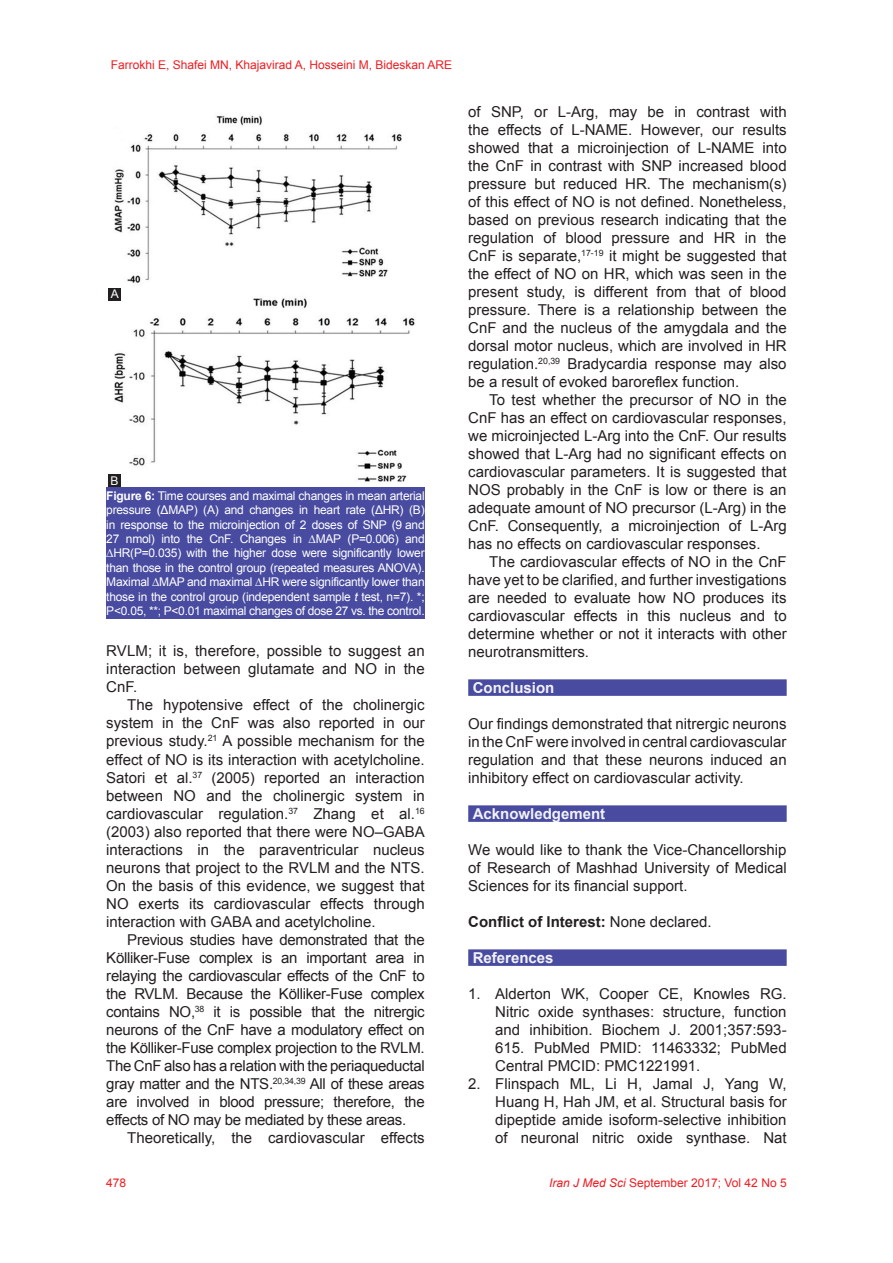
<style>
.page{position:relative;width:893px;height:1263px;background:#fff}
.page>*{position:absolute;margin:0;border:0;box-sizing:border-box;transform-origin:0 0}
.TX{font:15px/18px "Arial";color:#231f20;text-align:justify}
.REF{font:15px/18px "Arial";color:#231f20;text-align:justify}
.TXFL{font:15px/18px "Arial";color:#231f20;text-align:justify}
.t1{font:700 15px "Arial";color:#f2f2f8}
.TX_Conflict{font:700 15px "Arial";color:#231f20}
.FGC{font:12px/14.4px "Arial";letter-spacing:-.02em;color:#fff;text-align:justify}
.t2{font:12px "Arial";color:#ee1d23}
.LABEL{font:12px "Arial";color:#fff}
.s1{font-weight:700}
.s2{font-style:italic}
.s3{font-weight:400}
</style>
<div class="page">
<div style="left:468px;top:679px;width:319px;height:17px;background:#484b9f"></div>
<div style="left:468px;top:805px;width:319px;height:17px;background:#484b9f"></div>
<div style="left:468px;top:949px;width:319px;height:17px;background:#484b9f"></div>
<img style="left:108px;top:115px;width:307px;height:367px">
<div style="left:106px;top:487px;width:319px;height:131px;background:#484b9f"></div>
<div style="left:108px;top:474px;width:13px;height:13px;background:#231f20"></div>
<div style="left:108px;top:289px;width:13px;height:12px;background:#231f20"></div>
<p class="t2" style="left:111px;top:57px;width:343px">Farrokhi E, Shafei MN, Khajavirad A, Hosseini M, Bideskan ARE</p>
<p class="LABEL" style="left:111px;top:286px;width:10px">A</p>
<p class="LABEL" style="left:111px;top:473px;width:10px">B</p>
<p class="FGC" style="left:106px;top:488px;width:320px"><span class="s1">Figure 6:</span> Time courses and maximal changes in mean arterial pressure (ΔMAP) (A) and changes in heart rate (ΔHR) (B) in response to the microinjection of 2 doses of SNP (9 and 27 nmol) into the CnF. Changes in ∆MAP (P=0.006) and ∆HR(P=0.035) with the higher dose were significantly lower than those in the control group (repeated measures ANOVA).<br>Maximal ∆MAP and maximal ∆HR were significantly lower than those in the control group (independent sample <span class="s2">t</span> test, n=7). *; P&lt;0.05, **; P&lt;0.01 maximal changes of dose 27 vs. the control.</p>
<p class="TX" style="left:106px;top:642px;width:320px">RVLM; it is, therefore, possible to suggest an interaction between glutamate and NO in the CnF.</p>
<p class="TX" style="left:106px;top:696px;width:320px;text-indent:21px">The hypotensive effect of the cholinergic system in the CnF was also reported in our previous study.<sup>21</sup> A possible mechanism for the effect of NO is its interaction with acetylcholine.<br>Satori et al.<sup>37</sup> (2005) reported an interaction between NO and the cholinergic system in cardiovascular regulation.<sup>37</sup> Zhang et al.<sup>16 </sup>(2003) also reported that there were NO–GABA interactions in the paraventricular nucleus neurons that project to the RVLM and the NTS.<br>On the basis of this evidence, we suggest that NO exerts its cardiovascular effects through interaction with GABA and acetylcholine.</p>
<p class="TX" style="left:106px;top:930px;width:320px;text-indent:21px">Previous studies have demonstrated that the Kölliker-Fuse complex is an important area in relaying the cardiovascular effects of the CnF to the RVLM. Because the Kölliker-Fuse complex contains NO,<sup>38</sup> it is possible that the nitrergic neurons of the CnF have a modulatory effect on the Kölliker-Fuse complex projection to the RVLM.<br>The CnF also has a relation with the periaqueductal gray matter and the NTS.<sup>20,34,39</sup> All of these areas are involved in blood pressure; therefore, the effects of NO may be mediated by these areas.</p>
<p class="TX" style="left:127px;top:1129px;width:299px">Theoretically, the cardiovascular effects</p>
<p class="TX" style="left:468px;top:103px;width:320px">of SNP, or L-Arg, may be in contrast with the effects of L-NAME. However, our results showed that a microinjection of L-NAME into the CnF in contrast with SNP increased blood pressure but reduced HR. The mechanism(s) of this effect of NO is not defined. Nonetheless, based on previous research indicating that the regulation of blood pressure and HR in the CnF is separate,<sup>17-19</sup> it might be suggested that the effect of NO on HR, which was seen in the present study, is different from that of blood pressure. There is a relationship between the CnF and the nucleus of the amygdala and the dorsal motor nucleus, which are involved in HR regulation.<sup>20,39</sup> Bradycardia response may also be a result of evoked baroreflex function.</p>
<p class="TX" style="left:468px;top:391px;width:320px;text-indent:21px">To test whether the precursor of NO in the CnF has an effect on cardiovascular responses, we microinjected L-Arg into the CnF. Our results showed that L-Arg had no significant effects on cardiovascular parameters. It is suggested that NOS probably in the CnF is low or there is an adequate amount of NO precursor (L-Arg) in the CnF. Consequently, a microinjection of L-Arg has no effects on cardiovascular responses.</p>
<p class="TX" style="left:468px;top:553px;width:320px;text-indent:21px">The cardiovascular effects of NO in the CnF have yet to be clarified, and further investigations are needed to evaluate how NO produces its cardiovascular effects in this nucleus and to determine whether or not it interacts with other neurotransmitters.</p>
<h1 class="t1" style="left:473px;top:677px;width:83px">Conclusion</h1>
<p class="TXFL" style="left:468px;top:715px;width:320px">Our findings demonstrated that nitrergic neurons in the CnF were involved in central cardiovascular regulation and that these neurons induced an inhibitory effect on cardiovascular activity.</p>
<h1 class="t1" style="left:473px;top:803px;width:134px">Acknowledgement</h1>
<p class="TXFL" style="left:468px;top:841px;width:320px">We would like to thank the Vice-Chancellorship of Research of Mashhad University of Medical Sciences for its financial support.</p>
<p class="TX_Conflict" style="left:468px;top:911px;width:245px">Conflict of Interest: <span class="s3">None declared.</span></p>
<h1 class="t1" style="left:473px;top:947px;width:82px">References</h1>
<p class="REF" style="left:495px;top:985px;width:293px;text-indent:-27px">1. Alderton WK, Cooper CE, Knowles RG.<br>Nitric oxide synthases: structure, function and inhibition. Biochem J. 2001;357:593- 615. PubMed PMID: 11463332; PubMed Central PMCID: PMC1221991.</p>
<p class="REF" style="left:495px;top:1075px;width:293px;text-indent:-27px">2. Flinspach ML, Li H, Jamal J, Yang W, Huang H, Hah JM, et al. Structural basis for dipeptide amide isoform-selective inhibition of neuronal nitric oxide synthase. Nat</p>
<p class="t2" style="left:106px;top:1174px;width:22px">478</p>
<p class="t2" style="left:549px;top:1174px;width:239px"><span class="s2">Iran J Med Sci</span> September 2017; Vol 42 No 5</p>
</div>
